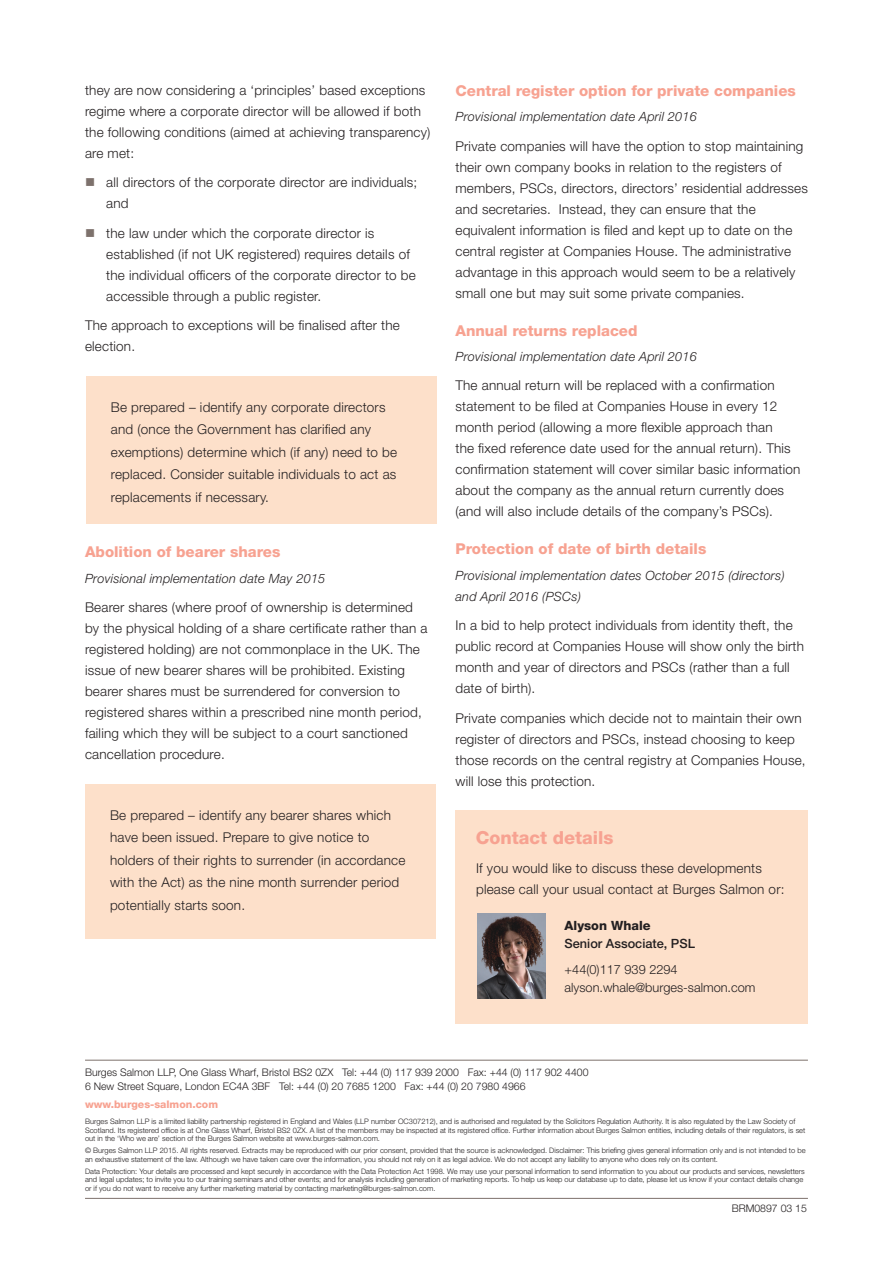
<style>
.page{position:relative;width:893px;height:1263px;background:#fff}
.page>*{position:absolute;margin:0;border:0;box-sizing:border-box;transform-origin:0 0}
.title_-_pink{font:800 18px "Helvetica Neue LT Std";color:#f7a291}
.subtitle_-_pink{font:800 15px "Helvetica Neue LT Std";color:#f7a291}
.bodytext{font:300 13.5px/21px "Helvetica Neue LT Std";letter-spacing:.015em;color:#231f20}
.bodytext-2{font:italic 300 12.75px/21px "Helvetica Neue LT Std";letter-spacing:.015em;color:#231f20}
.bodytext-3{font:300 12.75px/18px "Helvetica Neue LT Std";color:#231f20}
.bodytext-4{font:500 12.75px/18px "Helvetica Neue LT Std";color:#231f20}
.t1{font:300 10.5px/13.5px "Helvetica Neue LT Std";color:#231f20}
.t2{font:800 10.5px "Helvetica Neue LT Std";color:#f7a291}
.disclaimer{font:300 7.5px/8.2px "Helvetica Neue LT Std";color:#231f20}
.s1{font-weight:800}
</style>
<div class="page">
<hr style="left:85px;top:1198px;width:723px;height:1px;background:#7d716c">
<hr style="left:85px;top:1060px;width:723px;height:1px;background:#7d716c">
<div style="left:455px;top:811px;width:353px;height:213px;background:#fde0ca"></div>
<img style="left:477px;top:914px;width:68px;height:85px">
<div style="left:86px;top:376px;width:351px;height:148px;background:#fde0ca"></div>
<div style="left:85px;top:784px;width:351px;height:155px;background:#fde0ca"></div>
<p class="bodytext" style="left:85px;top:79px;width:347px">they are now considering a ‘principles’ based exceptions regime where a corporate director will be allowed if both the following conditions (aimed at achieving transparency) are met:</p>
<p class="bodytext" style="left:106px;top:172px;width:312px">all directors of the corporate director are individuals; and</p>
<p class="bodytext" style="left:106px;top:222px;width:311px">the law under which the corporate director is established (if not UK registered) requires details of the individual officers of the corporate director to be accessible through a public register.</p>
<p class="bodytext" style="left:85px;top:315px;width:316px">The approach to exceptions will be finalised after the election.</p>
<p class="bodytext" style="left:111px;top:395px;width:288px;line-height:22.5px">Be prepared – identify any corporate directors and (once the Government has clarified any exemptions) determine which (if any) need to be replaced. Consider suitable individuals to act as replacements if necessary.</p>
<p class="subtitle_-_pink" style="left:85px;top:543px;width:197px">Abolition of bearer shares</p>
<p class="bodytext-2" style="left:85px;top:567px;width:242px">Provisional implementation date May 2015</p>
<p class="bodytext" style="left:85px;top:596px;width:344px">Bearer shares (where proof of ownership is determined by the physical holding of a share certificate rather than a registered holding) are not commonplace in the UK. The issue of new bearer shares will be prohibited. Existing bearer shares must be surrendered for conversion to registered shares within a prescribed nine month period, failing which they will be subject to a court sanctioned cancellation procedure.</p>
<p class="bodytext" style="left:110px;top:803px;width:297px;line-height:22.5px">Be prepared – identify any bearer shares which have been issued. Prepare to give notice to holders of their rights to surrender (in accordance with the Act) as the nine month surrender period potentially starts soon.</p>
<p class="subtitle_-_pink" style="left:455px;top:81px;width:342px">Central register option for private companies</p>
<p class="bodytext-2" style="left:455px;top:106px;width:243px">Provisional implementation date April 2016</p>
<p class="bodytext" style="left:455px;top:135px;width:354px">Private companies will have the option to stop maintaining their own company books in relation to the registers of members, PSCs, directors, directors’ residential addresses and secretaries. Instead, they can ensure that the equivalent information is filed and kept up to date on the central register at Companies House. The administrative advantage in this approach would seem to be a relatively small one but may suit some private companies.</p>
<p class="subtitle_-_pink" style="left:455px;top:321px;width:184px">Annual returns replaced</p>
<p class="bodytext-2" style="left:455px;top:346px;width:243px">Provisional implementation date April 2016</p>
<p class="bodytext" style="left:455px;top:375px;width:346px">The annual return will be replaced with a confirmation statement to be filed at Companies House in every 12 month period (allowing a more flexible approach than<br>the fixed reference date used for the annual return). This confirmation statement will cover similar basic information about the company as the annual return currently does (and will also include details of the company’s PSCs).</p>
<p class="subtitle_-_pink" style="left:455px;top:540px;width:252px">Protection of date of birth details</p>
<p class="bodytext-2" style="left:455px;top:564px;width:331px">Provisional implementation dates October 2015 (directors) and April 2016 (PSCs)</p>
<p class="bodytext" style="left:455px;top:614px;width:350px">In a bid to help protect individuals from identity theft, the public record at Companies House will show only the birth month and year of directors and PSCs (rather than a full date of birth).</p>
<p class="bodytext" style="left:455px;top:707px;width:352px">Private companies which decide not to maintain their own register of directors and PSCs, instead choosing to keep those records on the central registry at Companies House, will lose this protection.</p>
<p class="title_-_pink" style="left:476px;top:827px;width:139px">Contact details</p>
<p class="bodytext" style="left:476px;top:857px;width:310px">If you would like to discuss these developments please call your usual contact at Burges Salmon or:</p>
<p class="bodytext-4" style="left:565px;top:916px;width:132px"><span class="s1">Alyson Whale<br></span>Senior Associate, PSL</p>
<p class="bodytext-3" style="left:565px;top:960px;width:192px">+44(0)117 939 2294 alyson.whale@burges-salmon.com</p>
<p class="t1" style="left:85px;top:1065px;width:505px">Burges Salmon LLP, One Glass Wharf, Bristol BS2 0ZX Tel: +44 (0) 117 939 2000 Fax: +44 (0) 117 902 4400<br>6 New Street Square, London EC4A 3BF Tel: +44 (0) 20 7685 1200 Fax: +44 (0) 20 7980 4966</p>
<p class="t2" style="left:85px;top:1097px;width:135px">www.burges-salmon.com</p>
<p class="disclaimer" style="left:85px;top:1117px;width:722px">Burges Salmon LLP is a limited liability partnership registered in England and Wales (LLP number OC307212), and is authorised and regulated by the Solicitors Regulation Authority. It is also regulated by the Law Society of<br>Scotland. Its registered office is at One Glass Wharf, Bristol BS2 0ZX. A list of the members may be inspected at its registered office. Further information about Burges Salmon entities, including details of their regulators, is set out in the ‘Who we are’ section of the Burges Salmon website at www.burges-salmon.com.</p>
<p class="disclaimer" style="left:85px;top:1146px;width:722px">© Burges Salmon LLP 2015. All rights reserved. Extracts may be reproduced with our prior consent, provided that the source is acknowledged. Disclaimer: This briefing gives general information only and is not intended to be an exhaustive statement of the law. Although we have taken care over the information, you should not rely on it as legal advice. We do not accept any liability to anyone who does rely on its content.</p>
<p class="disclaimer" style="left:85px;top:1167px;width:721px">Data Protection: Your details are processed and kept securely in accordance with the Data Protection Act 1998. We may use your personal information to send information to you about our products and services, newsletters and legal updates; to invite you to our training seminars and other events; and for analysis including generation of marketing reports. To help us keep our database up to date, please let us know if your contact details change or if you do not want to receive any further marketing material by contacting marketing@burges-salmon.com.</p>
<p class="t1" style="left:732px;top:1201px;width:77px">BRM0897 03 15</p>
</div>
